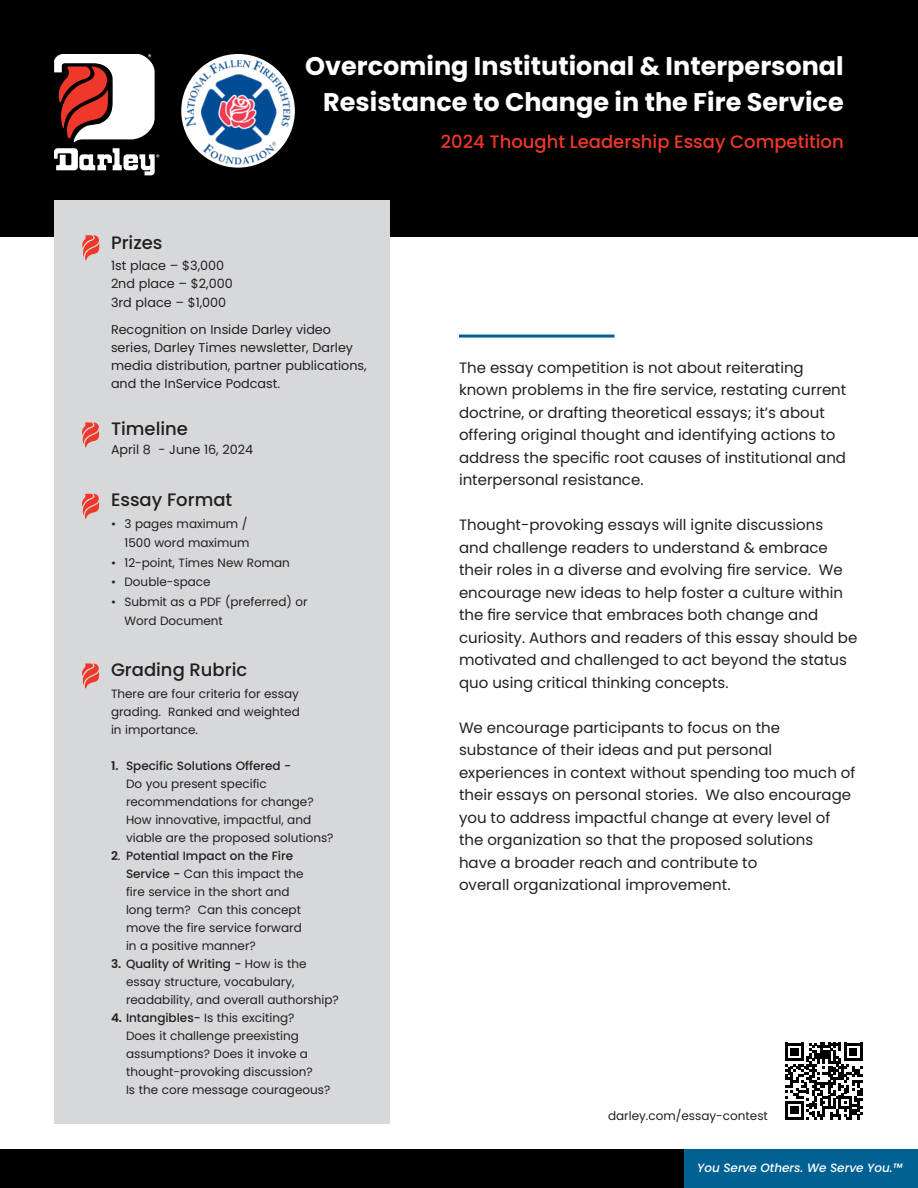
<style>
.page{position:relative;width:918px;height:1188px;background:#fff}
.page>*{position:absolute;margin:0;border:0;box-sizing:border-box;transform-origin:0 0}
.t1{font:700 25.5px/36px "Poppins";color:#fff;text-align:right}
.t2{font:500 18px "Poppins";color:#231f20}
.t3{font:500 18px "Poppins";color:#ef3829}
.t4{font:15px/22.5px "Poppins";color:#231f20}
.t5{font:12.75px/18px "Poppins";color:#231f20}
.t6{font:12px/18px "Poppins";color:#231f20}
.t7{font:italic 500 12px "Poppins";color:#fff}
.s1{font-weight:600}
.s2{font-weight:500}
</style>
<div class="page">
<div style="left:0;top:0;width:918px;height:237px;background:#000"></div>
<div style="left:55px;top:200px;width:335px;height:924px;background:#d7d8da"></div>
<svg style="left:82px;top:235px;width:17px;height:25px"></svg>
<div style="left:0;top:1149px;width:918px;height:39px;background:#000"></div>
<div style="left:684px;top:1149px;width:234px;height:39px;background:#006193"></div>
<svg style="left:54px;top:148px;width:105px;height:27px"></svg>
<svg style="left:54px;top:54px;width:101px;height:88px"></svg>
<svg style="left:785px;top:1043px;width:77px;height:77px"></svg>
<svg style="left:82px;top:422px;width:17px;height:25px"></svg>
<svg style="left:82px;top:494px;width:17px;height:25px"></svg>
<svg style="left:82px;top:663px;width:17px;height:25px"></svg>
<div style="left:181px;top:54px;width:114px;height:114px;background:#fff;border-radius:50%"></div>
<img style="left:185px;top:60px;width:108px;height:107px">
<hr style="left:459px;top:335px;width:156px;height:3px;background:#006193">
<h1 class="t1" style="left:305px;top:48px;width:540px">Overcoming Institutional &amp; Interpersonal<br>Resistance to Change in the Fire Service</h1>
<p class="t2" style="left:111px;top:232px;width:53px">Prizes</p>
<p class="t5" style="left:111px;top:256px;width:123px">1st place – $3,000<br>2nd place – $2,000</p>
<p class="t5" style="left:111px;top:289px;width:222px;line-height:27px">3rd place – $1,000<br>Recognition on Inside Darley video</p>
<p class="t5" style="left:111px;top:339px;width:257px">series, Darley Times newsletter, Darley media distribution, partner publications, and the InService Podcast.</p>
<p class="t2" style="left:111px;top:418px;width:79px">Timeline</p>
<p class="t5" style="left:111px;top:441px;width:144px">April 8 - June 16, 2024</p>
<p class="t2" style="left:111px;top:489px;width:123px">Essay Format</p>
<p class="t6" style="left:111px;top:514px;width:140px;line-height:19.5px;text-align:right">• 3 pages maximum /<br>1500 word maximum</p>
<p class="t6" style="left:111px;top:554px;width:180px">• 12-point, Times New Roman</p>
<p class="t6" style="left:111px;top:573px;width:101px">• Double-space</p>
<p class="t6" style="left:124px;top:592px;width:185px;line-height:19.5px;text-indent:-14px">• Submit as a PDF (preferred) or<br>Word Document</p>
<p class="t2" style="left:111px;top:659px;width:138px">Grading Rubric</p>
<p class="t6" style="left:111px;top:684px;width:190px;text-align:justify">There are four criteria for essay grading. Ranked and weighted in importance.</p>
<p class="t6" style="left:126px;top:756px;width:209px;text-indent:-15px"><span class="s1">1.</span> <span class="s2">Specific Solutions Offered -<br></span>Do you present specific recommendations for change?<br>How innovative, impactful, and viable are the proposed solutions?</p>
<p class="t6" style="left:126px;top:846px;width:179px;text-indent:-15px"><span class="s1">2</span>. <span class="s2">Potential Impact on the Fire<br>Service -</span> Can this impact the fire service in the short and long term? Can this concept move the fire service forward in a positive manner?</p>
<p class="t6" style="left:126px;top:954px;width:214px;text-indent:-15px"><span class="s1">3.</span> <span class="s2">Quality of Writing -</span> How is the essay structure, vocabulary, readability, and overall authorship?</p>
<p class="t6" style="left:126px;top:1008px;width:206px;text-indent:-15px"><span class="s1">4.</span> <span class="s2">Intangibles-</span> Is this exciting?<br>Does it challenge preexisting assumptions? Does it invoke a thought-provoking discussion?<br>Is the core message courageous?</p>
<p class="t3" style="left:441px;top:131px;width:404px">2024 Thought Leadership Essay Competition</p>
<p class="t4" style="left:459px;top:356px;width:389px">The essay competition is not about reiterating known problems in the fire service, restating current doctrine, or drafting theoretical essays; it’s about offering original thought and identifying actions to address the specific root causes of institutional and interpersonal resistance.</p>
<p class="t4" style="left:459px;top:514px;width:400px">Thought-provoking essays will ignite discussions<br>and challenge readers to understand &amp; embrace their roles in a diverse and evolving fire service. We encourage new ideas to help foster a culture within the fire service that embraces both change and curiosity. Authors and readers of this essay should be motivated and challenged to act beyond the status quo using critical thinking concepts.</p>
<p class="t4" style="left:459px;top:716px;width:398px">We encourage participants to focus on the substance of their ideas and put personal experiences in context without spending too much of their essays on personal stories. We also encourage you to address impactful change at every level of the organization so that the proposed solutions<br>have a broader reach and contribute to<br>overall organizational improvement.</p>
<p class="t6" style="left:608px;top:1107px;width:161px">darley.com/essay-contest</p>
<p class="t7" style="left:697px;top:1161px;width:207px">You Serve Others. We Serve You.™</p>
</div>
